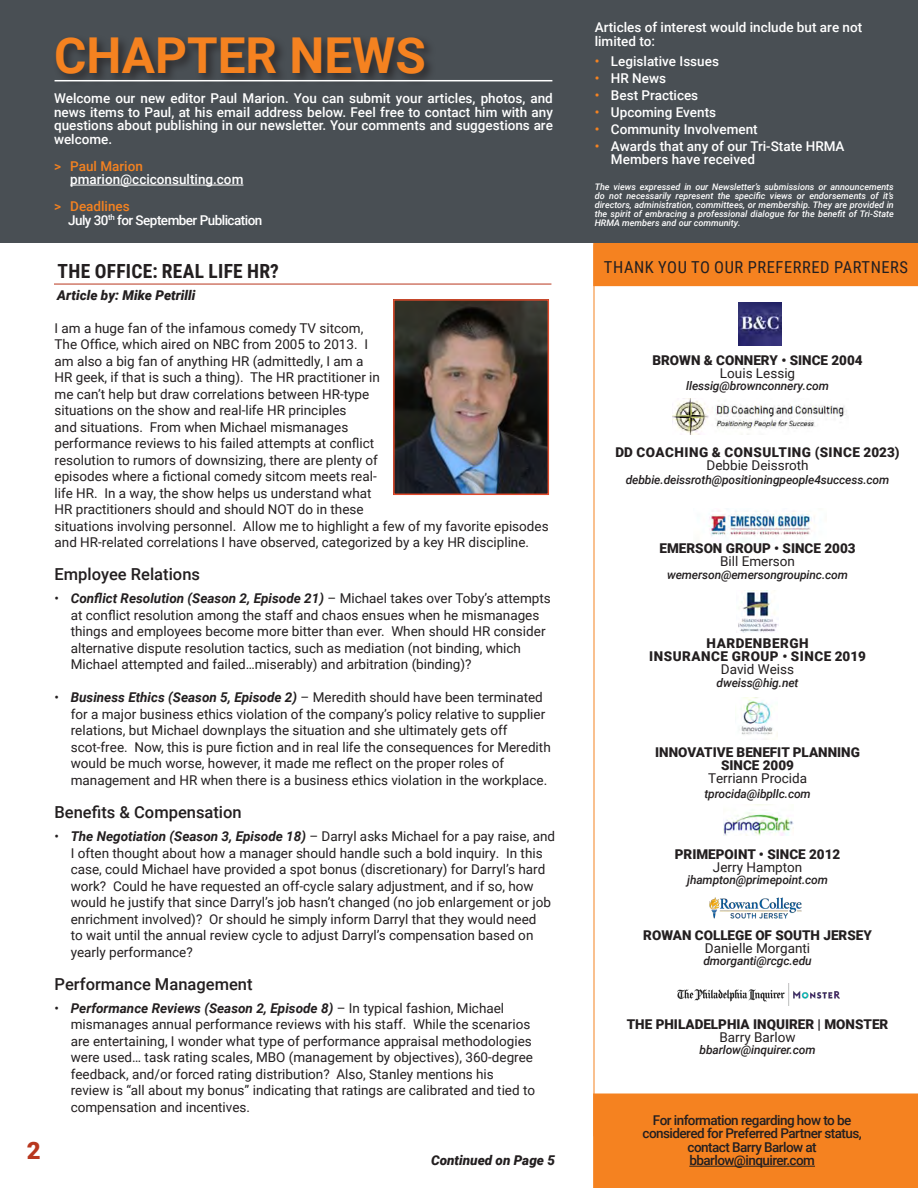
<style>
.page{position:relative;width:918px;height:1188px;background:#fff}
.page>*{position:absolute;margin:0;border:0;box-sizing:border-box;transform-origin:0 0}
.t1{font:700 49.5px "Roboto";color:#f58220}
.t2{font:900 24px "Roboto";color:#b8371e}
.t3{font:700 19.5px "Roboto Condensed";letter-spacing:.015em;color:#231f20}
.t4{font:500 16.5px "Roboto";color:#231f20}
.t5{font:16.5px "Roboto Condensed";letter-spacing:.035em;color:#231f20}
.t6{font:13.5px/16.5px "Roboto";color:#231f20}
.t7{font:500 13.5px/13.5px "Roboto";color:#fff}
.t8{font:900 13.5px "Roboto";color:#231f20}
.t9{font:500 13.5px "Roboto";letter-spacing:-.04em;color:#231f20}
.t10{font:900 13.5px "Roboto";letter-spacing:.035em;color:#231f20}
.t11{font:italic 900 13.5px "Roboto";color:#231f20}
.t12{font:500 13.5px "Roboto";letter-spacing:-.04em;color:#fff}
.t13{font:500 13.5px "Roboto";color:#f58220}
.t14{font:italic 500 12px "Roboto";letter-spacing:-.01em;color:#231f20}
.t15{font:italic 500 9px/9px "Roboto";color:#fff;text-align:justify}
.s1{font-weight:700;font-style:italic}
.s2{color:#f58220}
</style>
<div class="page">
<div style="left:0;top:0;width:918px;height:243px;background:#494f54"></div>
<div style="left:594px;top:244px;width:323px;height:41px;background:#f58220"></div>
<div style="left:593px;top:243px;width:325px;height:43px;border:2px solid #f58220"></div>
<hr style="left:70px;top:185px;width:173px;height:1px;background:#fff">
<div style="left:53px;top:34px;width:384px;height:52px;background:#231f20;opacity:.75"></div>
<hr style="left:55px;top:80px;width:497px;height:1px;background:#fff">
<div style="left:593px;top:1094px;width:325px;height:94px;background:#f58220"></div>
<img style="left:739px;top:698px;width:34px;height:37px">
<img style="left:724px;top:805px;width:70px;height:30px">
<img style="left:709px;top:510px;width:106px;height:32px">
<img style="left:739px;top:303px;width:43px;height:43px">
<img style="left:738px;top:590px;width:41px;height:43px">
<hr style="left:689px;top:1166px;width:126px;height:1px;background:#231f20">
<hr style="left:594px;top:244px;width:1px;height:892px;background:#f58220">
<img style="left:709px;top:897px;width:93px;height:22px">
<hr style="left:54px;top:284px;width:497px;height:1px;background:#b8371e">
<img style="left:672px;top:399px;width:175px;height:36px">
<img style="left:396px;top:302px;width:150px;height:190px">
<div style="left:393px;top:299px;width:156px;height:196px;border:2px solid #e04a2b"></div>
<img style="left:678px;top:983px;width:162px;height:23px">
<p class="t1" style="left:54px;top:21px;width:374px">CHAPTER NEWS</p>
<p class="t7" style="left:54px;top:91px;width:500px;text-align:justify">Welcome our new editor Paul Marion. You can submit your articles, photos, and news items to Paul, at his email address below. Feel free to contact him with any questions about publishing in our newsletter. Your comments and suggestions are welcome.</p>
<p class="t13" style="left:54px;top:156px;width:90px">&gt; Paul Marion</p>
<p class="t7" style="left:70px;top:172px;width:175px">pmarion@cciconsulting.com</p>
<p class="t13" style="left:54px;top:197px;width:77px">&gt; Deadlines</p>
<p class="t12" style="left:68px;top:210px;width:196px">July 30<sup>th</sup> for September Publication</p>
<h2 class="t2" style="left:27px;top:1134px;width:15px">2</h2>
<p class="t3" style="left:58px;top:258px;width:223px">THE OFFICE: REAL LIFE HR?</p>
<p class="t11" style="left:57px;top:286px;width:140px">Article by: Mike Petrilli</p>
<p class="t6" style="left:55px;top:319px;width:496px">I am a huge fan of the infamous comedy TV sitcom,<br>The Office, which aired on NBC from 2005 to 2013. I<br>am also a big fan of anything HR (admittedly, I am a<br>HR geek, if that is such a thing). The HR practitioner in<br>me can’t help but draw correlations between HR-type<br>situations on the show and real-life HR principles<br>and situations. From when Michael mismanages<br>performance reviews to his failed attempts at conflict<br>resolution to rumors of downsizing, there are plenty of<br>episodes where a fictional comedy sitcom meets real-<br>life HR. In a way, the show helps us understand what<br>HR practitioners should and should NOT do in these<br>situations involving personnel. Allow me to highlight a few of my favorite episodes and HR-related correlations I have observed, categorized by a key HR discipline.</p>
<p class="t4" style="left:55px;top:563px;width:147px">Employee Relations</p>
<p class="t6" style="left:71px;top:590px;width:482px;text-indent:-16px">• <span class="s1">Conflict Resolution (Season 2, Episode 21)</span> – Michael takes over Toby’s attempts at conflict resolution among the staff and chaos ensues when he mismanages things and employees become more bitter than ever. When should HR consider alternative dispute resolution tactics, such as mediation (not binding, which Michael attempted and failed…miserably) and arbitration (binding)?</p>
<p class="t6" style="left:71px;top:689px;width:482px;text-indent:-16px">• <span class="s1">Business Ethics (Season 5, Episode 2)</span> – Meredith should have been terminated for a major business ethics violation of the company’s policy relative to supplier relations, but Michael downplays the situation and she ultimately gets off scot-free. Now, this is pure fiction and in real life the consequences for Meredith would be much worse, however, it made me reflect on the proper roles of management and HR when there is a business ethics violation in the workplace.</p>
<p class="t4" style="left:55px;top:801px;width:189px">Benefits &amp; Compensation</p>
<p class="t6" style="left:71px;top:828px;width:486px;text-indent:-16px">• <span class="s1">The Negotiation (Season 3, Episode 18)</span> – Darryl asks Michael for a pay raise, and I often thought about how a manager should handle such a bold inquiry. In this case, could Michael have provided a spot bonus (discretionary) for Darryl’s hard work? Could he have requested an off-cycle salary adjustment, and if so, how would he justify that since Darryl’s job hasn’t changed (no job enlargement or job enrichment involved)? Or should he simply inform Darryl that they would need<br>to wait until the annual review cycle to adjust Darryl’s compensation based on yearly performance?</p>
<p class="t4" style="left:55px;top:972px;width:200px">Performance Management</p>
<p class="t6" style="left:71px;top:999px;width:466px;text-indent:-16px">• <span class="s1">Performance Reviews (Season 2, Episode 8)</span> – In typical fashion, Michael mismanages annual performance reviews with his staff. While the scenarios are entertaining, I wonder what type of performance appraisal methodologies were used… task rating scales, MBO (management by objectives), 360-degree feedback, and/or forced rating distribution? Also, Stanley mentions his review is “all about my bonus” indicating that ratings are calibrated and tied to compensation and incentives.</p>
<p class="t11" style="left:431px;top:1150px;width:126px">Continued on Page 5</p>
<p class="t7" style="left:595px;top:20px;width:269px">Articles of interest would include but are not limited to:</p>
<p class="t7" style="left:595px;top:54px;width:126px"><span class="s2">•</span> Legislative Issues</p>
<p class="t7" style="left:595px;top:71px;width:73px"><span class="s2">•</span> HR News</p>
<p class="t7" style="left:595px;top:88px;width:105px"><span class="s2">•</span> Best Practices</p>
<p class="t7" style="left:595px;top:105px;width:123px"><span class="s2">•</span> Upcoming Events</p>
<p class="t7" style="left:595px;top:122px;width:165px"><span class="s2">•</span> Community Involvement</p>
<p class="t7" style="left:611px;top:139px;width:235px;text-indent:-16px"><span class="s2">•</span> Awards that any of our Tri-State HRMA<br>Members have received</p>
<p class="t15" style="left:595px;top:182px;width:301px">The views expressed in our Newsletter’s submissions or announcements do not necessarily represent the specific views or endorsements of it’s directors, administration, committees, or membership. They are provided in the spirit of embracing a professional dialogue for the benefit of Tri-State HRMA members and our community.</p>
<p class="t5" style="left:604px;top:255px;width:306px">THANK YOU TO OUR PREFERRED PARTNERS</p>
<p class="t8" style="left:652px;top:351px;width:212px">BROWN &amp; CONNERY • SINCE 2004</p>
<p class="t6" style="left:720px;top:365px;width:77px">Louis Lessig</p>
<p class="t14" style="left:686px;top:378px;width:144px">llessig@brownconnery.com</p>
<p class="t10" style="left:616px;top:443px;width:286px">DD COACHING &amp; CONSULTING (SINCE 2023)</p>
<p class="t6" style="left:707px;top:457px;width:104px">Debbie Deissroth</p>
<p class="t14" style="left:626px;top:471px;width:265px">debbie.deissroth@positioningpeople4success.com</p>
<p class="t8" style="left:659px;top:538px;width:198px">EMERSON GROUP • SINCE 2003</p>
<p class="t6" style="left:720px;top:552px;width:76px">Bill Emerson</p>
<p class="t14" style="left:667px;top:566px;width:182px">wemerson@emersongroupinc.com</p>
<p class="t10" style="left:707px;top:634px;width:103px">HARDENBERGH</p>
<p class="t10" style="left:649px;top:647px;width:218px">INSURANCE GROUP • SINCE 2019</p>
<p class="t6" style="left:721px;top:661px;width:75px">David Weiss</p>
<p class="t14" style="left:717px;top:675px;width:83px">dweiss@hig.net</p>
<p class="t8" style="left:655px;top:742px;width:206px">INNOVATIVE BENEFIT PLANNING</p>
<p class="t8" style="left:721px;top:755px;width:75px">SINCE 2009</p>
<p class="t6" style="left:708px;top:769px;width:101px">Terriann Procida</p>
<p class="t14" style="left:704px;top:786px;width:108px">tprocida@ibpllc.com</p>
<p class="t8" style="left:675px;top:845px;width:167px">PRIMEPOINT • SINCE 2012</p>
<p class="t6" style="left:713px;top:859px;width:91px">Jerry Hampton</p>
<p class="t14" style="left:687px;top:872px;width:142px">jhampton@primepoint.com</p>
<p class="t8" style="left:643px;top:926px;width:230px">ROWAN COLLEGE OF SOUTH JERSEY</p>
<p class="t6" style="left:705px;top:940px;width:107px">Danielle Morganti</p>
<p class="t14" style="left:703px;top:953px;width:110px">dmorganti@rcgc.edu</p>
<p class="t8" style="left:627px;top:1014px;width:263px">THE PHILADELPHIA INQUIRER | MONSTER</p>
<p class="t6" style="left:720px;top:1028px;width:78px">Barry Barlow</p>
<p class="t14" style="left:700px;top:1041px;width:118px">bbarlow@inquirer.com</p>
<p class="t9" style="left:653px;top:1110px;width:200px">For information regarding how to be</p>
<p class="t9" style="left:643px;top:1124px;width:221px">considered for Preferred Partner status,</p>
<p class="t9" style="left:688px;top:1137px;width:131px">contact Barry Barlow at</p>
<p class="t9" style="left:689px;top:1151px;width:127px">bbarlow@inquirer.com</p>
</div>
